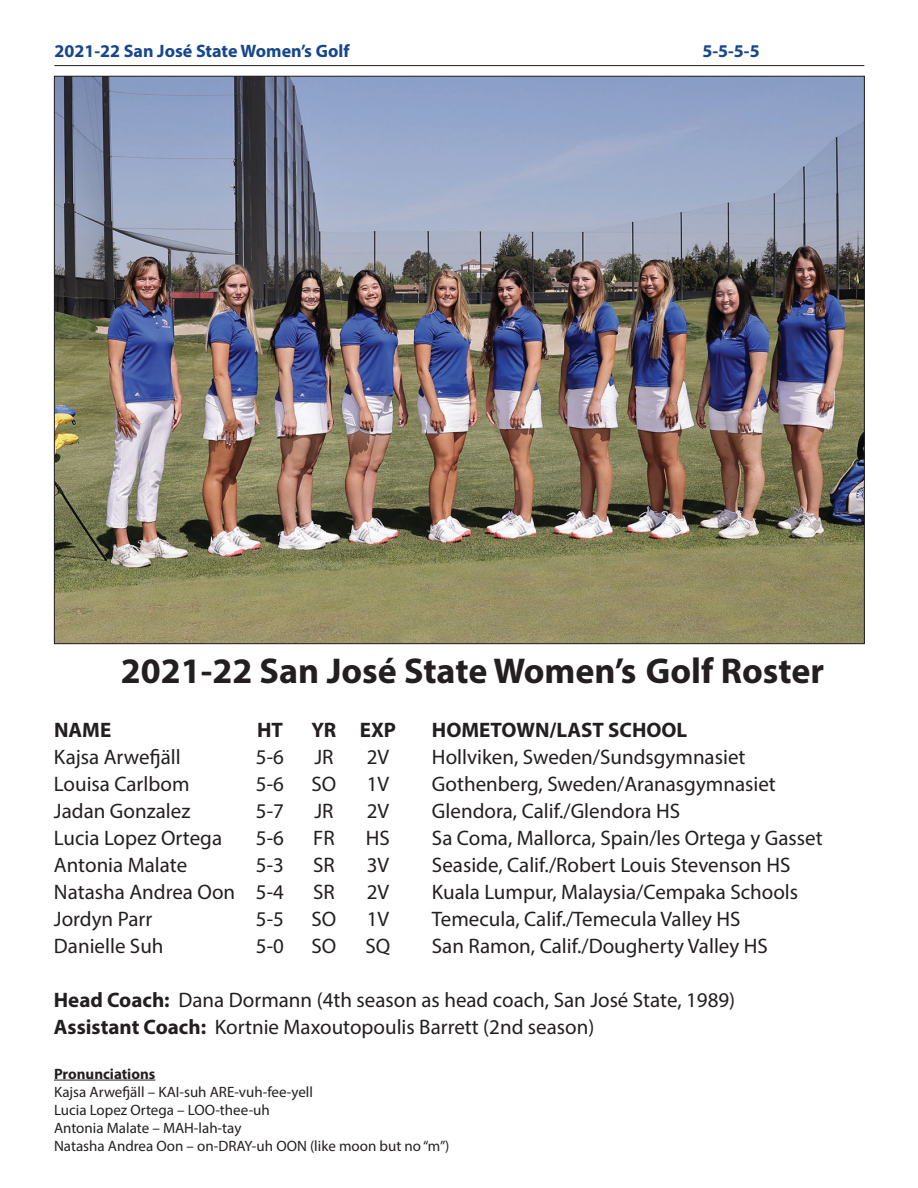
<style>
.page{position:relative;width:918px;height:1188px;background:#fff}
.page>*{position:absolute;margin:0;border:0;box-sizing:border-box;transform-origin:0 0}
.t1{font:700 36px "Myriad Pro";color:#231f20}
.t2{font:21px/27px "Myriad Pro";color:#231f20}
.t3{font:700 21px "Myriad Pro";color:#231f20}
.t4{font:700 18px "Myriad Pro";color:#16468d}
.t5{font:15px/18px "Myriad Pro";color:#231f20}
.t6{font:700 15px "Myriad Pro";color:#231f20}
.s1{font-weight:700}
</style>
<div class="page">
<hr style="left:54px;top:65px;width:810px;height:1px;background:#231f20">
<hr style="left:54px;top:1080px;width:101px;height:1px;background:#231f20">
<img style="left:56px;top:78px;width:807px;height:564px">
<p class="t4" style="left:54px;top:39px;width:297px">2021-22 San José State Women’s Golf</p>
<p class="t4" style="left:702px;top:39px;width:59px">5-5-5-5</p>
<h1 class="t1" style="left:121px;top:647px;width:705px">2021-22 San José State Women’s Golf Roster</h1>
<p class="t3" style="left:54px;top:716px;width:59px">NAME</p>
<p class="t3" style="left:257px;top:716px;width:27px">HT</p>
<p class="t3" style="left:312px;top:716px;width:86px">YR EXP</p>
<p class="t3" style="left:432px;top:716px;width:257px">HOMETOWN/LAST SCHOOL</p>
<p class="t2" style="left:54px;top:743px;width:128px">Kajsa Arwefjäll</p>
<p class="t2" style="left:256px;top:743px;width:29px">5-6</p>
<p class="t2" style="left:314px;top:743px;width:21px">JR</p>
<p class="t2" style="left:367px;top:743px;width:24px">2V</p>
<p class="t2" style="left:432px;top:743px;width:315px">Hollviken, Sweden/Sundsgymnasiet</p>
<p class="t2" style="left:54px;top:770px;width:137px">Louisa Carlbom</p>
<p class="t2" style="left:256px;top:770px;width:29px">5-6</p>
<p class="t2" style="left:312px;top:770px;width:26px">SO</p>
<p class="t2" style="left:367px;top:770px;width:24px">1V</p>
<p class="t2" style="left:432px;top:770px;width:345px">Gothenberg, Sweden/Aranasgymnasiet</p>
<p class="t2" style="left:54px;top:797px;width:138px">Jadan Gonzalez</p>
<p class="t2" style="left:256px;top:797px;width:29px">5-7</p>
<p class="t2" style="left:314px;top:797px;width:21px">JR</p>
<p class="t2" style="left:367px;top:797px;width:24px">2V</p>
<p class="t2" style="left:432px;top:797px;width:250px">Glendora, Calif./Glendora HS</p>
<p class="t2" style="left:54px;top:824px;width:170px">Lucia Lopez Ortega</p>
<p class="t2" style="left:256px;top:824px;width:29px">5-6</p>
<p class="t2" style="left:313px;top:824px;width:23px">FR</p>
<p class="t2" style="left:366px;top:824px;width:26px">HS</p>
<p class="t2" style="left:432px;top:824px;width:392px">Sa Coma, Mallorca, Spain/les Ortega y Gasset</p>
<p class="t2" style="left:54px;top:851px;width:135px">Antonia Malate</p>
<p class="t2" style="left:256px;top:851px;width:29px">5-3</p>
<p class="t2" style="left:313px;top:851px;width:23px">SR</p>
<p class="t2" style="left:367px;top:851px;width:24px">3V</p>
<p class="t2" style="left:432px;top:851px;width:360px">Seaside, Calif./Robert Louis Stevenson HS</p>
<p class="t2" style="left:54px;top:878px;width:231px">Natasha Andrea Oon 5-4</p>
<p class="t2" style="left:313px;top:878px;width:23px">SR</p>
<p class="t2" style="left:367px;top:878px;width:24px">2V</p>
<p class="t2" style="left:432px;top:878px;width:368px">Kuala Lumpur, Malaysia/Cempaka Schools</p>
<p class="t2" style="left:54px;top:905px;width:100px">Jordyn Parr</p>
<p class="t2" style="left:256px;top:905px;width:29px">5-5</p>
<p class="t2" style="left:312px;top:905px;width:26px">SO</p>
<p class="t2" style="left:367px;top:905px;width:24px">1V</p>
<p class="t2" style="left:432px;top:905px;width:310px">Temecula, Calif./Temecula Valley HS</p>
<p class="t2" style="left:54px;top:932px;width:111px">Danielle Suh</p>
<p class="t2" style="left:256px;top:932px;width:29px">5-0</p>
<p class="t2" style="left:312px;top:932px;width:26px">SO</p>
<p class="t2" style="left:365px;top:932px;width:26px">SQ</p>
<p class="t2" style="left:432px;top:932px;width:337px">San Ramon, Calif./Dougherty Valley HS</p>
<p class="t2" style="left:54px;top:986px;width:683px"><span class="s1">Head Coach:</span> Dana Dormann (4th season as head coach, San José State, 1989)<br><span class="s1">Assistant Coach:</span> Kortnie Maxoutopoulis Barrett (2nd season)</p>
<p class="t6" style="left:54px;top:1064px;width:103px">Pronunciations</p>
<p class="t5" style="left:54px;top:1082px;width:397px">Kajsa Arwefjäll – KAI-suh ARE-vuh-fee-yell<br>Lucia Lopez Ortega – LOO-thee-uh<br>Antonia Malate – MAH-lah-tay<br>Natasha Andrea Oon – on-DRAY-uh OON (like moon but no “m”)</p>
</div>
